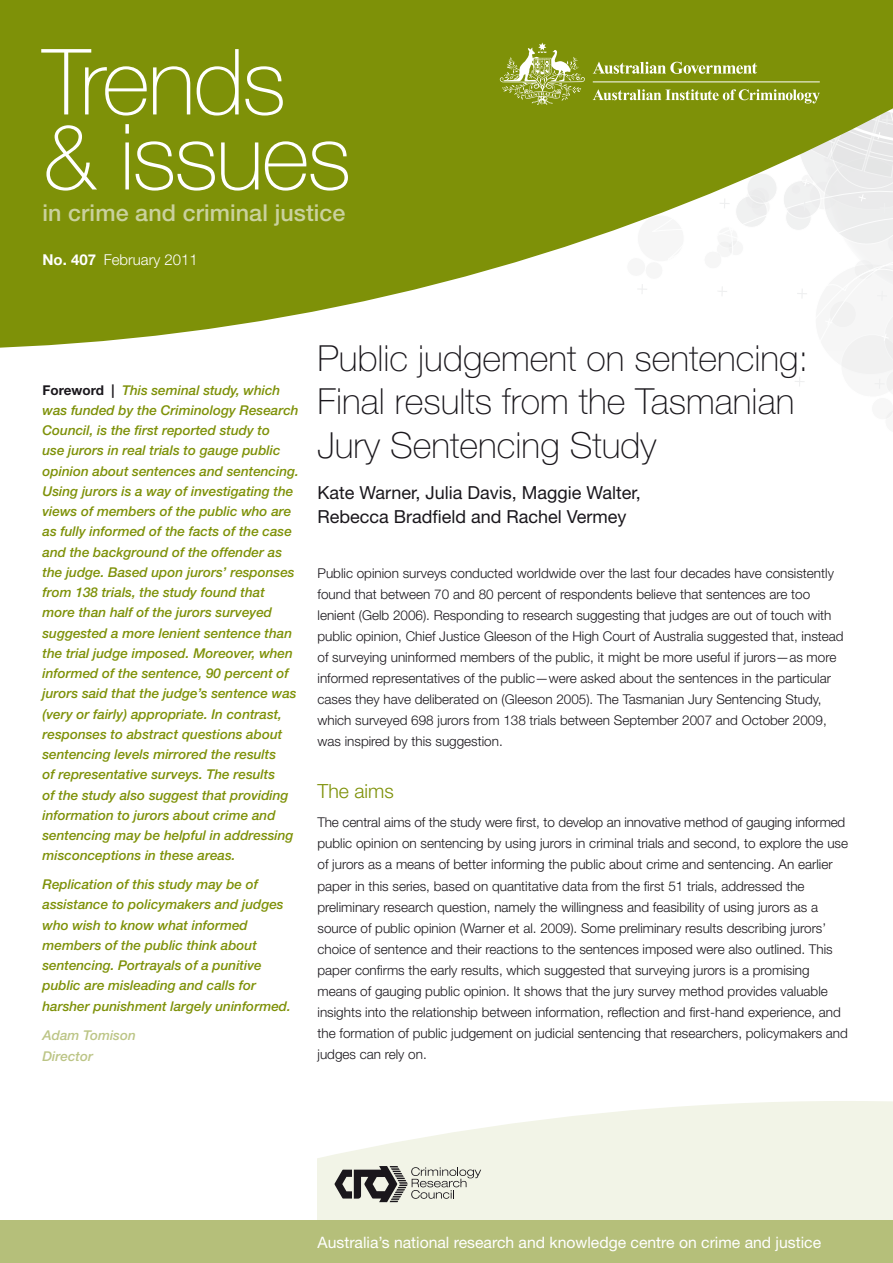
<style>
.page{position:relative;width:893px;height:1263px;background:#fff}
.page>*{position:absolute;margin:0;border:0;box-sizing:border-box;transform-origin:0 0}
.t1{font:100 91.5px/75px "Helvetica Neue LT";letter-spacing:-.025em;color:#fff}
.t2{font:100 36px/43.5px "Helvetica Neue LT";color:#1a171c}
.t3{font:500 23.25px "Helvetica Neue LT";letter-spacing:.005em;color:#cad19e}
.t4{font:300 19.5px "Helvetica Neue LT";color:#7e9108}
.t5{font:18px/24px "Helvetica Neue LT";color:#1a171c}
.t6{font:15.75px "Helvetica Neue LT";color:#fff}
.t7{font:300 15px "Helvetica Neue LT";color:#fff}
.t8{font:300 13.5px/21px "Helvetica Neue LT";color:#1a171c}
.t9{font:italic 500 13.5px/20.2px "Helvetica Neue LT";color:#7e9108}
.t10{font:italic 500 13.5px/21px "Helvetica Neue LT";color:#bcc586}
.s1{font-weight:700}
.s2{font-weight:700;font-style:normal;color:#1a171c}
</style>
<div class="page">
<svg style="left:0;top:0;width:500px;height:348px;background:#899a1d"></svg>
<svg style="left:317px;top:1101px;width:576px;height:119px;fill:#f2f4e7"></svg>
<div style="left:0;top:1220px;width:893px;height:43px;background:#b5bf7a"></div>
<svg style="left:500px;top:0;width:393px;height:419px"></svg>
<svg style="left:334px;top:1166px;width:147px;height:36px;background:#acaca5"></svg>
<h1 class="t1" style="left:43px;top:44px;width:310px">Trends &amp; issues</h1>
<h3 class="t3" style="left:43px;top:199px;width:305px">in crime and criminal justice</h3>
<p class="t7" style="left:43px;top:250px;width:157px"><span class="s1">No. 407</span> February 2011</p>
<p class="t9" style="left:43px;top:380px;width:258px"><span class="s2">Foreword |</span> This seminal study, which was funded by the Criminology Research Council, is the first reported study to<br>use jurors in real trials to gauge public opinion about sentences and sentencing.<br>Using jurors is a way of investigating the views of members of the public who are as fully informed of the facts of the case and the background of the offender as the judge. Based upon jurors’ responses from 138 trials, the study found that more than half of the jurors surveyed suggested a more lenient sentence than the trial judge imposed. Moreover, when informed of the sentence, 90 percent of jurors said that the judge’s sentence was (very or fairly) appropriate. In contrast, responses to abstract questions about sentencing levels mirrored the results<br>of representative surveys. The results<br>of the study also suggest that providing information to jurors about crime and sentencing may be helpful in addressing misconceptions in these areas.</p>
<p class="t9" style="left:43px;top:874px;width:250px">Replication of this study may be of assistance to policymakers and judges who wish to know what informed members of the public think about sentencing. Portrayals of a punitive public are misleading and calls for harsher punishment largely uninformed.</p>
<p class="t10" style="left:43px;top:1025px;width:95px">Adam Tomison<br>Director</p>
<h2 class="t2" style="left:317px;top:336px;width:493px">Public judgement on sentencing:<br>Final results from the Tasmanian<br>Jury Sentencing Study</h2>
<h3 class="t5" style="left:317px;top:480px;width:325px">Kate Warner, Julia Davis, Maggie Walter,<br>Rebecca Bradfield and Rachel Vermey</h3>
<p class="t8" style="left:317px;top:562px;width:528px">Public opinion surveys conducted worldwide over the last four decades have consistently found that between 70 and 80 percent of respondents believe that sentences are too lenient (Gelb 2006). Responding to research suggesting that judges are out of touch with public opinion, Chief Justice Gleeson of the High Court of Australia suggested that, instead of surveying uninformed members of the public, it might be more useful if jurors—as more informed representatives of the public—were asked about the sentences in the particular cases they have deliberated on (Gleeson 2005). The Tasmanian Jury Sentencing Study, which surveyed 698 jurors from 138 trials between September 2007 and October 2009, was inspired by this suggestion.</p>
<h3 class="t4" style="left:317px;top:779px;width:78px">The aims</h3>
<p class="t8" style="left:317px;top:812px;width:532px">The central aims of the study were first, to develop an innovative method of gauging informed public opinion on sentencing by using jurors in criminal trials and second, to explore the use of jurors as a means of better informing the public about crime and sentencing. An earlier paper in this series, based on quantitative data from the first 51 trials, addressed the preliminary research question, namely the willingness and feasibility of using jurors as a source of public opinion (Warner et al. 2009). Some preliminary results describing jurors’ choice of sentence and their reactions to the sentences imposed were also outlined. This paper confirms the early results, which suggested that surveying jurors is a promising means of gauging public opinion. It shows that the jury survey method provides valuable insights into the relationship between information, reflection and first-hand experience, and the formation of public judgement on judicial sentencing that researchers, policymakers and judges can rely on.</p>
<p class="t6" style="left:318px;top:1233px;width:505px">Australia’s national research and knowledge centre on crime and justice</p>
</div>
